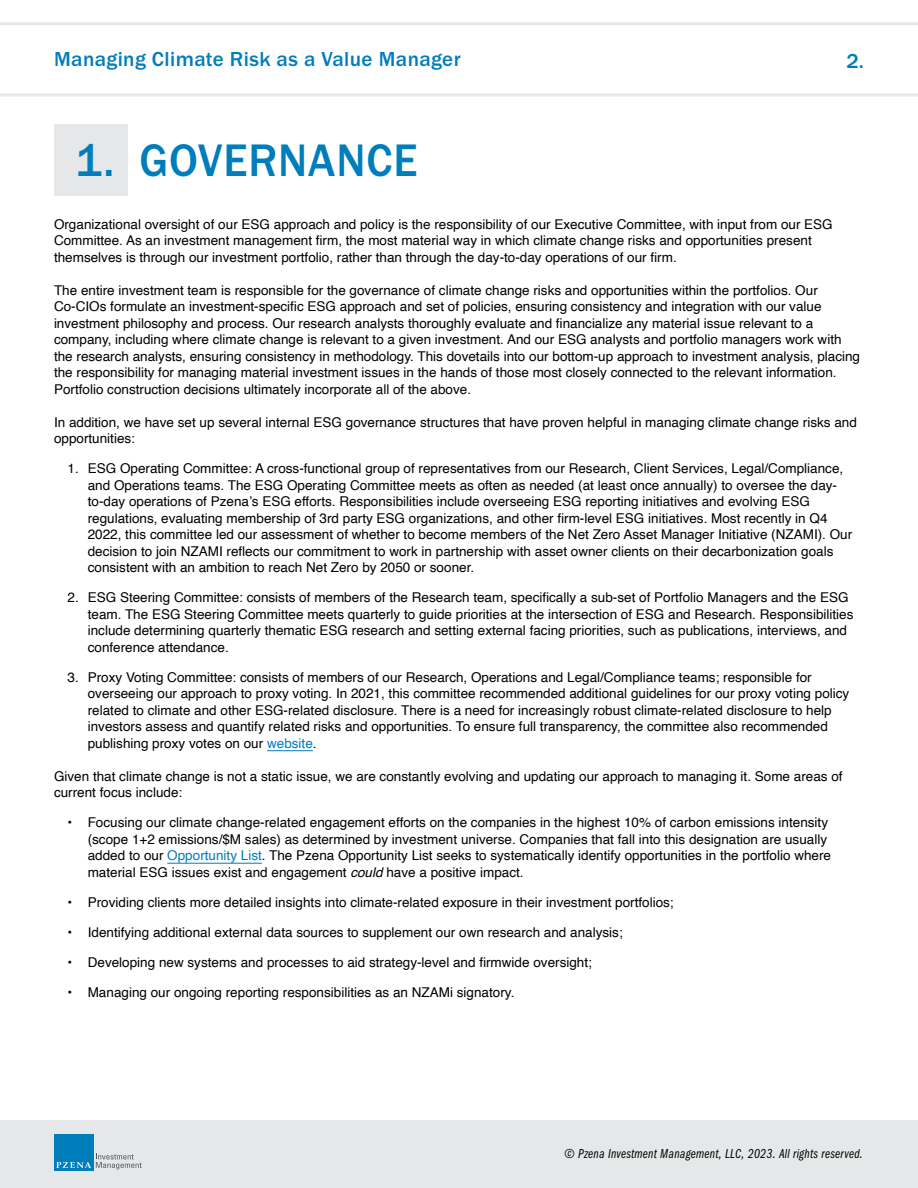
<style>
.page{position:relative;width:918px;height:1188px;background:#fff}
.page>*{position:absolute;margin:0;border:0;box-sizing:border-box;transform-origin:0 0}
.t1{font:500 47.25px "Franklin Gothic URW";letter-spacing:.02em;color:#007dbb;scale:.95 1}
.t2{font:500 21px "Franklin Gothic URW";letter-spacing:.02em;color:#007dbb}
.t3{font:13.5px/16.5px "Helvetica";color:#000}
.t4{font:13.5px "Franklin Gothic URW Com Boo Ita";letter-spacing:.02em;color:#000}
.s1{color:#007dbb}
.s2{font-style:italic}
</style>
<div class="page">
<div style="left:0;top:1120px;width:918px;height:68px;background:#e6e7e8"></div>
<div style="left:54px;top:1134px;width:39px;height:37px;background:#007dbb"></div>
<svg style="left:56px;top:1154px;width:85px;height:15px"></svg>
<svg style="left:0;top:22px;width:918px;height:75px"></svg>
<hr style="left:267px;top:750px;width:46px;height:1px;background:#007dbb">
<hr style="left:167px;top:863px;width:95px;height:1px;background:#007dbb">
<div style="left:54px;top:124px;width:74px;height:72px;background:#e6e7e8"></div>
<h2 class="t2" style="left:54px;top:46px;width:408px">Managing Climate Risk as a Value Manager</h2>
<h2 class="t2" style="left:846px;top:48px;width:19px">2.</h2>
<p class="t1" style="left:75px;top:131px;width:362px">1. GOVERNANCE</p>
<p class="t3" style="left:54px;top:216px;width:780px">Organizational oversight of our ESG approach and policy is the responsibility of our Executive Committee, with input from our ESG<br>Committee. As an investment management firm, the most material way in which climate change risks and opportunities present themselves is through our investment portfolio, rather than through the day-to-day operations of our firm.</p>
<p class="t3" style="left:54px;top:282px;width:808px">The entire investment team is responsible for the governance of climate change risks and opportunities within the portfolios. Our Co-CIOs formulate an investment-specific ESG approach and set of policies, ensuring consistency and integration with our value investment philosophy and process. Our research analysts thoroughly evaluate and financialize any material issue relevant to a company, including where climate change is relevant to a given investment. And our ESG analysts and portfolio managers work with the research analysts, ensuring consistency in methodology. This dovetails into our bottom-up approach to investment analysis, placing the responsibility for managing material investment issues in the hands of those most closely connected to the relevant information.<br>Portfolio construction decisions ultimately incorporate all of the above.</p>
<p class="t3" style="left:54px;top:414px;width:804px">In addition, we have set up several internal ESG governance structures that have proven helpful in managing climate change risks and opportunities:</p>
<p class="t3" style="left:88px;top:461px;width:766px;text-indent:-20px">1. ESG Operating Committee: A cross-functional group of representatives from our Research, Client Services, Legal/Compliance, and Operations teams. The ESG Operating Committee meets as often as needed (at least once annually) to oversee the day&shy;to-day operations of Pzena’s ESG efforts. Responsibilities include overseeing ESG reporting initiatives and evolving ESG regulations, evaluating membership of 3rd party ESG organizations, and other firm-level ESG initiatives. Most recently in Q4<br>2022, this committee led our assessment of whether to become members of the Net Zero Asset Manager Initiative (NZAMI). Our decision to join NZAMI reflects our commitment to work in partnership with asset owner clients on their decarbonization goals consistent with an ambition to reach Net Zero by 2050 or sooner.</p>
<p class="t3" style="left:88px;top:590px;width:767px;text-indent:-20px">2. ESG Steering Committee: consists of members of the Research team, specifically a sub-set of Portfolio Managers and the ESG team. The ESG Steering Committee meets quarterly to guide priorities at the intersection of ESG and Research. Responsibilities include determining quarterly thematic ESG research and setting external facing priorities, such as publications, interviews, and conference attendance.</p>
<p class="t3" style="left:88px;top:669px;width:763px;text-indent:-20px">3. Proxy Voting Committee: consists of members of our Research, Operations and Legal/Compliance teams; responsible for overseeing our approach to proxy voting. In 2021, this committee recommended additional guidelines for our proxy voting policy related to climate and other ESG-related disclosure. There is a need for increasingly robust climate-related disclosure to help investors assess and quantify related risks and opportunities. To ensure full transparency, the committee also recommended publishing proxy votes on our <span class="s1">website</span>.</p>
<p class="t3" style="left:54px;top:768px;width:790px">Given that climate change is not a static issue, we are constantly evolving and updating our approach to managing it. Some areas of current focus include:</p>
<p class="t3" style="left:88px;top:815px;width:745px;text-indent:-20px">• Focusing our climate change-related engagement efforts on the companies in the highest 10% of carbon emissions intensity (scope 1+2 emissions/$M sales) as determined by investment universe. Companies that fall into this designation are usually added to our <span class="s1">Opportunity List</span>. The Pzena Opportunity List seeks to systematically identify opportunities in the portfolio where material ESG issues exist and engagement <span class="s2">could</span> have a positive impact.</p>
<p class="t3" style="left:68px;top:894px;width:608px">• Providing clients more detailed insights into climate-related exposure in their investment portfolios;</p>
<p class="t3" style="left:68px;top:924px;width:557px">• Identifying additional external data sources to supplement our own research and analysis;</p>
<p class="t3" style="left:68px;top:954px;width:526px">• Developing new systems and processes to aid strategy-level and firmwide oversight;</p>
<p class="t3" style="left:68px;top:984px;width:448px">• Managing our ongoing reporting responsibilities as an NZAMi signatory.</p>
<p class="t4" style="left:564px;top:1146px;width:300px">© Pzena Investment Management, LLC, 2023. All rights reserved.</p>
</div>
